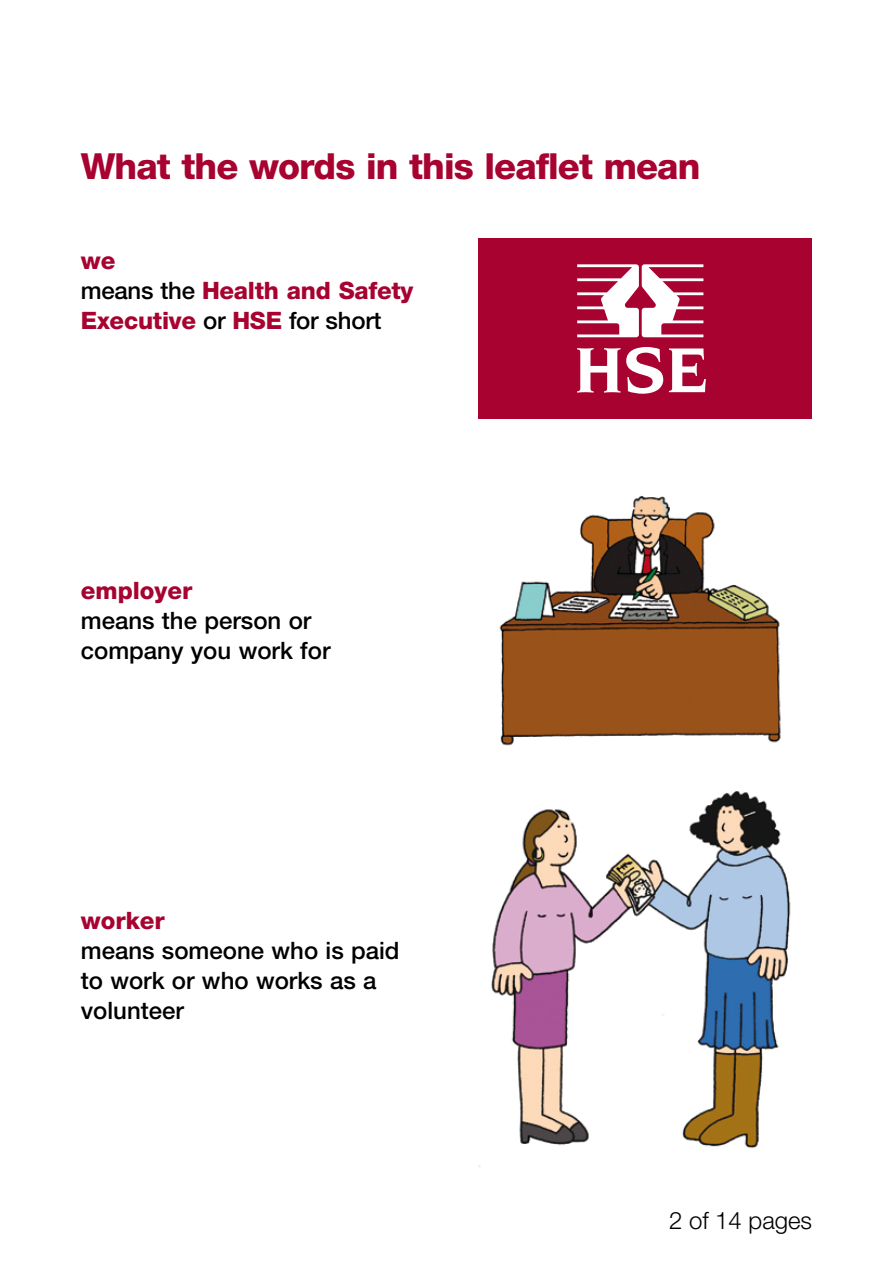
<style>
.page{position:relative;width:893px;height:1263px;background:#fff}
.page>*{position:absolute;margin:0;border:0;box-sizing:border-box;transform-origin:0 0}
.t1{font:800 36px "Helvetica Neue";letter-spacing:-.025em;color:#a70230}
.t2{font:500 24px/30px "Helvetica Neue";color:#000}
.t3{font:800 24px/30px "Helvetica Neue";letter-spacing:-.01em;color:#a70230}
.t4{font:300 24px "Helvetica Neue";color:#000}
.s1{font-weight:500;color:#000}
</style>
<div class="page">
<div style="left:478px;top:239px;width:334px;height:180px;background:#a70230"></div>
<svg style="left:577px;top:264px;width:126px;height:73px"></svg>
<svg style="left:577px;top:348px;width:43px;height:45px"></svg>
<svg style="left:626px;top:347px;width:37px;height:47px"></svg>
<svg style="left:669px;top:348px;width:37px;height:44px"></svg>
<img style="left:499px;top:495px;width:282px;height:251px">
<img style="left:478px;top:791px;width:313px;height:376px">
<h3 class="t1" style="left:81px;top:145px;width:621px">What the words in this leaflet mean</h3>
<p class="t3" style="left:81px;top:245px;width:334px">we<br><span class="s1">means the</span> Health and Safety<br>Executive <span class="s1">or</span> HSE <span class="s1">for short</span></p>
<p class="t3" style="left:81px;top:575px;width:113px">employer</p>
<p class="t2" style="left:81px;top:605px;width:251px">means the person or company you work for</p>
<p class="t3" style="left:81px;top:905px;width:86px">worker</p>
<p class="t2" style="left:81px;top:935px;width:320px">means someone who is paid to work or who works as a volunteer</p>
<p class="t4" style="left:669px;top:1206px;width:145px">2 of 14 pages</p>
</div>
